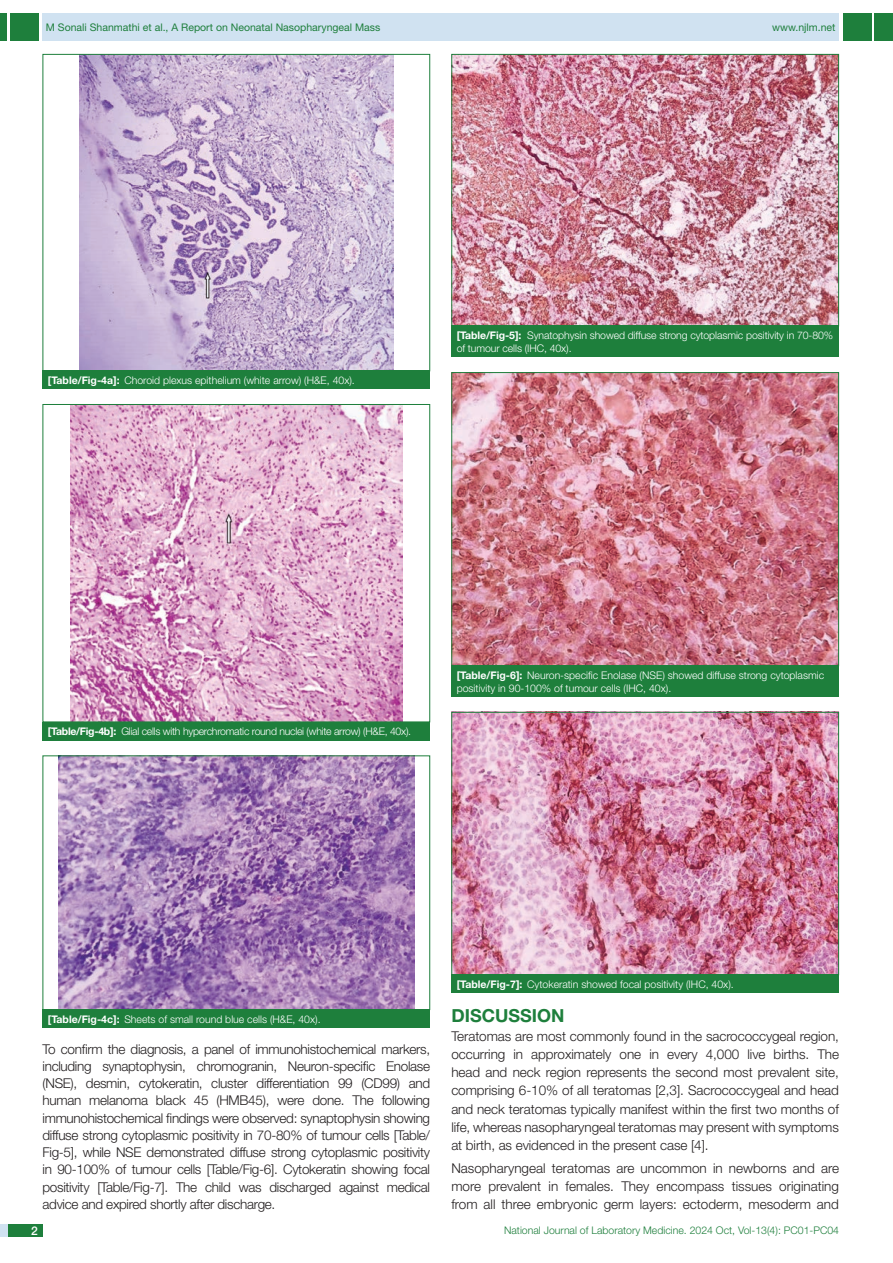
<style>
.page{position:relative;width:893px;height:1263px;background:#fff}
.page>*{position:absolute;margin:0;border:0;box-sizing:border-box;transform-origin:0 0}
.Heading{font:700 18px "Helvetica Neue";color:#1e7f3c}
.Body_text{font:300 13.5px/17.2px "Helvetica Neue";letter-spacing:-.005em;color:#231f20;text-align:justify}
.t1{font:500 12px "Helvetica Neue";color:#fff}
.TABLE_FIG{font:300 10.5px/12.6px "Helvetica Neue";color:#fff}
.TABLE_FIG-2{font:300 10.5px "Helvetica Neue";letter-spacing:-.025em;color:#fff}
.t2{font:10.5px "Helvetica Neue";color:#1e7f3c}
.t3{font:300 10.5px "Helvetica Neue";color:#1e7f3c}
.s1{font-weight:700}
</style>
<div class="page">
<div style="left:0;top:13px;width:7px;height:28px;background:#1e7f3c"></div>
<div style="left:10px;top:13px;width:29px;height:28px;background:#1e7f3c"></div>
<div style="left:43px;top:13px;width:796px;height:28px;background:#d0e2f1"></div>
<div style="left:875px;top:13px;width:18px;height:28px;background:#1e7f3c"></div>
<div style="left:843px;top:13px;width:29px;height:28px;background:#1e7f3c"></div>
<div style="left:0;top:1224px;width:43px;height:13px;background:#d0e2f1"></div>
<div style="left:8px;top:1224px;width:35px;height:13px;background:#1e7f3c"></div>
<img style="left:80px;top:56px;width:313px;height:313px">
<div style="left:43px;top:370px;width:387px;height:19px;background:#1e7f3c"></div>
<img style="left:70px;top:406px;width:332px;height:314px">
<div style="left:43px;top:721px;width:387px;height:19px;background:#1e7f3c"></div>
<img style="left:59px;top:757px;width:355px;height:251px">
<div style="left:43px;top:755px;width:387px;height:255px;border:1px solid #1e7f3c"></div>
<div style="left:43px;top:1009px;width:387px;height:19px;background:#1e7f3c"></div>
<img style="left:453px;top:56px;width:384px;height:268px">
<div style="left:451px;top:54px;width:388px;height:272px;border:1px solid #1e7f3c"></div>
<div style="left:451px;top:326px;width:388px;height:31px;background:#1e7f3c"></div>
<img style="left:453px;top:374px;width:384px;height:290px">
<div style="left:451px;top:372px;width:388px;height:294px;border:1px solid #1e7f3c"></div>
<div style="left:451px;top:665px;width:388px;height:32px;background:#1e7f3c"></div>
<img style="left:453px;top:714px;width:384px;height:259px">
<div style="left:451px;top:712px;width:388px;height:263px;border:1px solid #1e7f3c"></div>
<div style="left:451px;top:974px;width:388px;height:19px;background:#1e7f3c"></div>
<p class="t2" style="left:46px;top:21px;width:336px">M Sonali Shanmathi et al., A Report on Neonatal Nasopharyngeal Mass</p>
<p class="t2" style="left:772px;top:21px;width:65px">www.njlm.net</p>
<p class="TABLE_FIG" style="left:48px;top:374px;width:308px"><span class="s1">[Table/Fig-4a]:</span> Choroid plexus epithelium (white arrow) (H&amp;E, 40x).</p>
<p class="TABLE_FIG" style="left:457px;top:329px;width:378px"><span class="s1">[Table/Fig-5]:</span> Synatophysin showed diffuse strong cytoplasmic positivity in 70-80% of tumour cells (IHC, 40x).</p>
<p class="TABLE_FIG-2" style="left:48px;top:725px;width:365px"><span class="s1">[Table/Fig-4b]:</span> Glial cells with hyperchromatic round nuclei (white arrow) (H&amp;E, 40x).</p>
<p class="TABLE_FIG" style="left:457px;top:669px;width:369px"><span class="s1">[Table/Fig-6]:</span> Neuron-specific Enolase (NSE) showed diffuse strong cytoplasmic positivity in 90-100% of tumour cells (IHC, 40x).</p>
<p class="TABLE_FIG" style="left:48px;top:1012px;width:274px"><span class="s1">[Table/Fig-4c]:</span> Sheets of small round blue cells (H&amp;E, 40x).</p>
<p class="Body_text" style="left:43px;top:1040px;width:389px">To confirm the diagnosis, a panel of immunohistochemical markers, including synaptophysin, chromogranin, Neuron-specific Enolase (NSE), desmin, cytokeratin, cluster differentiation 99 (CD99) and human melanoma black 45 (HMB45), were done. The following immunohistochemical findings were observed: synaptophysin showing diffuse strong cytoplasmic positivity in 70-80% of tumour cells [Table/ Fig-5], while NSE demonstrated diffuse strong cytoplasmic positivity in 90-100% of tumour cells [Table/Fig-6]. Cytokeratin showing focal positivity [Table/Fig-7]. The child was discharged against medical advice and expired shortly after discharge.</p>
<p class="TABLE_FIG" style="left:457px;top:978px;width:279px"><span class="s1">[Table/Fig-7]:</span> Cytokeratin showed focal positivity (IHC, 40x).</p>
<p class="Heading" style="left:451px;top:1005px;width:115px">DISCUSSION</p>
<p class="Body_text" style="left:451px;top:1026px;width:389px;line-height:18.3px">Teratomas are most commonly found in the sacrococcygeal region, occurring in approximately one in every 4,000 live births. The head and neck region represents the second most prevalent site, comprising 6-10% of all teratomas [2,3]. Sacrococcygeal and head and neck teratomas typically manifest within the first two months of life, whereas nasopharyngeal teratomas may present with symptoms at birth, as evidenced in the present case [4].</p>
<p class="Body_text" style="left:451px;top:1158px;width:389px;line-height:18.1px">Nasopharyngeal teratomas are uncommon in newborns and are more prevalent in females. They encompass tissues originating from all three embryonic germ layers: ectoderm, mesoderm and</p>
<p class="t1" style="left:31px;top:1223px;width:8px">2</p>
<p class="t3" style="left:504px;top:1224px;width:336px">National Journal of Laboratory Medicine. 2024 Oct, Vol-13(4): PC01-PC04</p>
</div>
